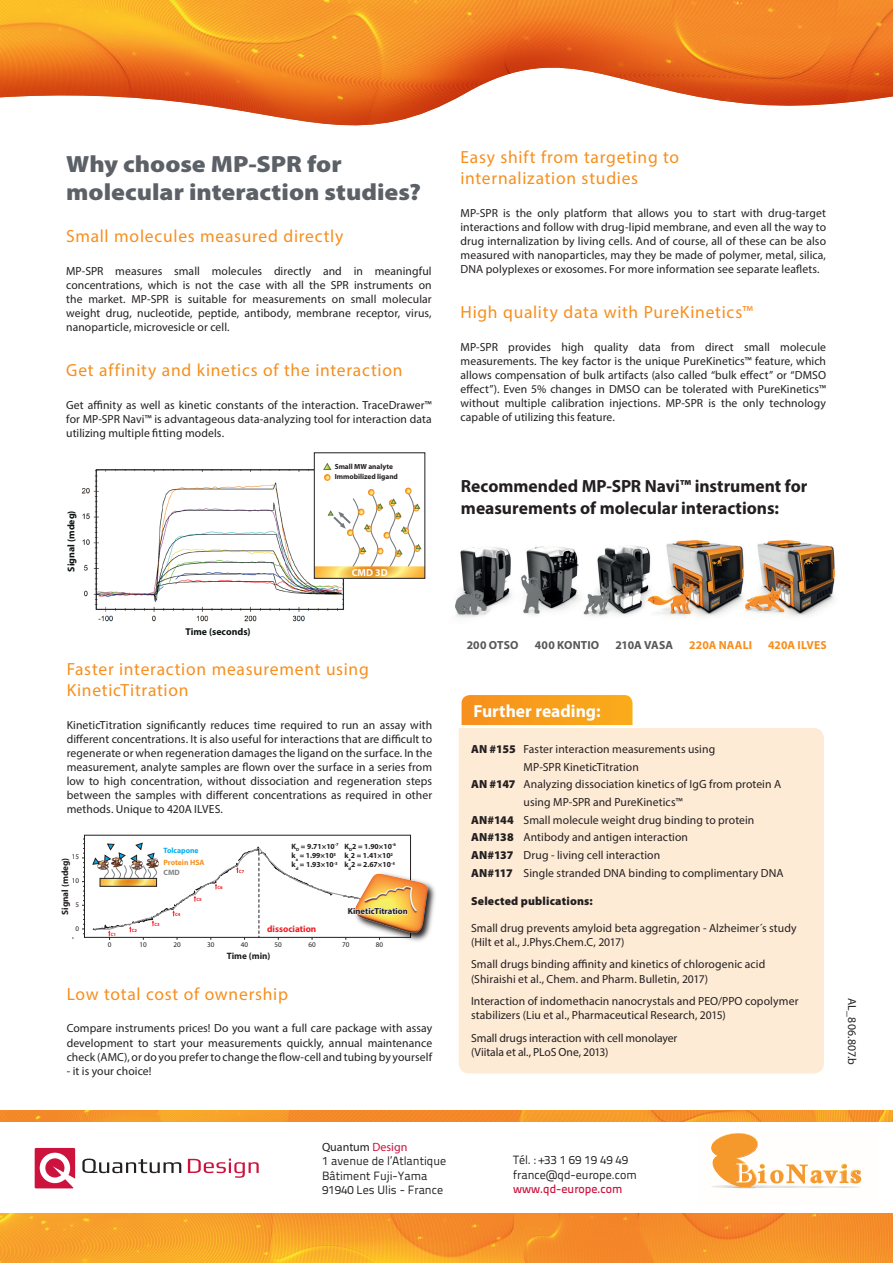
<style>
.page{position:relative;width:893px;height:1263px;background:#fff}
.page>*{position:absolute;margin:0;border:0;box-sizing:border-box;transform-origin:0 0}
.t1{font:900 23.55px/27.9px "Myriad Pro";color:#5c6167;scale:1.09 1}
.t2{font:17.7px/21.1px "Myriad Pro";letter-spacing:.04em;color:#f68f1e}
.t3{font:700 17.7px/22px "Myriad Pro";color:#231f20}
.t4{font:700 17.7px "Myriad Pro";color:#fff}
.t5{font:12px/14.4px "Titillium Text 22 L";color:#231f20}
.t6{font:500 12px "Titillium Text 22 L";color:#cd123d}
.t7{font:12px "Myriad Pro";color:#231f20}
.t8{font:11.7px/14.1px "Myriad Pro";letter-spacing:.005em;color:#231f20;text-align:justify}
.t9{font:900 11.7px "Myriad Pro";letter-spacing:.015em;color:#231f20}
.t10{font:700 11.7px "Myriad Pro";letter-spacing:.005em;color:#f68f1e}
.t11{font:700 11.7px "Myriad Pro";letter-spacing:.01em;color:#57585a}
.t12{font:700 11.7px "Myriad Pro";letter-spacing:-.015em;color:#57585a}
.t13{font:700 10.2px "Myriad";color:#fff}
.t14{font:700 9.9px "Myriad Pro";color:#0f1313}
.t15{font:700 9.75px "Myriad Pro";color:#0f1313}
.t16{font:700 9.3px "Myriad Pro";color:#ee1d23}
.t17{font:700 9.3px "Myriad Pro";color:#231f20}
.t18{font:700 9.15px "Myriad Pro";color:#231f20}
.t19{font:700 8.7px "Myriad Pro";letter-spacing:-.005em;color:#231f20}
.t20{font:700 7.65px/9.3px "Myriad Pro";color:#231f20}
.t21{font:700 7.65px "Myriad Pro";color:#f68f1e}
.t22{font:700 7.65px "Myriad Pro";color:#00aeef}
.t23{font:700 7.65px "Myriad Pro";color:#808285}
.t24{font:700 7.35px "Myriad";letter-spacing:-.005em;color:#231f20}
.t25{font:7.2px "Myriad Pro";color:#231f20}
.t26{font:700 4.65px "Myriad Pro";color:#ee1d23}
.s1{font-weight:900}
.s2{color:#cd123d}
</style>
<div class="page">
<img style="left:0;top:1111px;width:893px;height:152px">
<div style="left:0;top:1122px;width:893px;height:91px;background:#fff"></div>
<div style="left:0;top:0;width:893px;height:182px;background:#8f5200;opacity:.75"></div>
<svg style="left:462px;top:695px;width:170px;height:29px;background:#f89e1d"></svg>
<img style="left:81px;top:464px;width:261px;height:158px">
<div style="left:96px;top:470px;width:248px;height:140px;border:1px solid #231f20"></div>
<div style="left:314px;top:453px;width:111px;height:125px;background:#fff"></div>
<svg style="left:323px;top:463px;width:8px;height:17px"></svg>
<svg style="left:316px;top:488px;width:107px;height:89px"></svg>
<div style="left:314px;top:452px;width:111px;height:127px;border:1px solid #231f20"></div>
<div style="left:458px;top:724px;width:366px;height:350px;background:#feebd6"></div>
<img style="left:455px;top:540px;width:381px;height:78px">
<svg style="left:82px;top:839px;width:2px;height:95px"></svg>
<img style="left:408px;top:859px;width:27px;height:82px">
<svg style="left:92px;top:843px;width:316px;height:97px"></svg>
<svg style="left:35px;top:1148px;width:40px;height:40px"></svg>
<svg style="left:82px;top:1158px;width:177px;height:20px"></svg>
<svg style="left:711px;top:1133px;width:151px;height:56px"></svg>
<h1 class="t1" style="left:66px;top:150px;width:327px">Why choose MP-SPR for molecular interaction studies?</h1>
<h2 class="t2" style="left:66px;top:226px;width:279px">Small molecules measured directly</h2>
<p class="t8" style="left:66px;top:264px;width:367px">MP-SPR measures small molecules directly and in meaningful concentrations, which is not the case with all the SPR instruments on the market. MP-SPR is suitable for measurements on small molecular weight drug, nucleotide, peptide, antibody, membrane receptor, virus, nanoparticle, microvesicle or cell.</p>
<h2 class="t2" style="left:66px;top:359px;width:338px">Get affinity and kinetics of the interaction</h2>
<p class="t8" style="left:66px;top:397px;width:367px">Get affinity as well as kinetic constants of the interaction. TraceDrawer™ for MP-SPR Navi™ is advantageous data-analyzing tool for interaction data utilizing multiple fitting models.</p>
<p class="t24" style="left:335px;top:462px;width:60px">Small MW analyte</p>
<p class="t15" style="left:65px;top:572px;width:63px;rotate:-90deg">Signal (mdeg)</p>
<p class="t14" style="left:185px;top:625px;width:67px">Time (seconds)</p>
<p class="t24" style="left:335px;top:473px;width:65px">Immobilized ligand</p>
<p class="t13" style="left:352px;top:567px;width:38px">CMD 3D</p>
<h2 class="t2" style="left:67px;top:658px;width:304px">Faster interaction measurement using<br>KineticTitration</h2>
<p class="t8" style="left:67px;top:717px;width:367px">KineticTitration significantly reduces time required to run an assay with different concentrations. It is also useful for interactions that are difficult to regenerate or when regeneration damages the ligand on the surface. In the measurement, analyte samples are flown over the surface in a series from low to high concentration, without dissociation and regeneration steps between the samples with different concentrations as required in other methods. Unique to 420A ILVES.</p>
<p class="t25" style="left:72px;top:853px;width:9px">15</p>
<p class="t25" style="left:72px;top:876px;width:9px">10</p>
<p class="t25" style="left:75px;top:900px;width:5px">5</p>
<p class="t25" style="left:75px;top:924px;width:5px">0</p>
<p class="t18" style="left:59px;top:915px;width:59px;rotate:-90deg">Signal (mdeg)</p>
<p class="t26" style="left:111px;top:931px;width:7px">C1</p>
<p class="t25" style="left:108px;top:941px;width:5px">0</p>
<p class="t26" style="left:132px;top:927px;width:7px">C2</p>
<p class="t22" style="left:163px;top:845px;width:37px">Tolcapone</p>
<p class="t21" style="left:163px;top:858px;width:43px">Protein HSA</p>
<p class="t23" style="left:163px;top:868px;width:18px">CMD</p>
<p class="t26" style="left:154px;top:921px;width:7px">C3</p>
<p class="t26" style="left:175px;top:911px;width:7px">C4</p>
<p class="t26" style="left:196px;top:897px;width:7px">C5</p>
<p class="t26" style="left:218px;top:884px;width:7px">C6</p>
<p class="t26" style="left:239px;top:868px;width:7px">C7</p>
<p class="t20" style="left:292px;top:841px;width:49px">K<sub>D</sub> = 9.71×10<sup>-7 </sup>k<sub>a</sub> = 1.99×10<sup>3 </sup>k<sub>d</sub> = 1.93×10<sup>-3</sup></p>
<p class="t20" style="left:344px;top:841px;width:53px">K<sub>D</sub>2 = 1.90×10<sup>-6 </sup>k<sub>a</sub>2 = 1.41×10<sup>2 </sup>k<sub>d</sub>2 = 2.67×10<sup>-4</sup></p>
<p class="t19" style="left:348px;top:905px;width:62px">KineticTitration</p>
<p class="t16" style="left:267px;top:923px;width:51px">dissociation</p>
<p class="t25" style="left:140px;top:941px;width:9px">10</p>
<p class="t25" style="left:173px;top:941px;width:9px">20</p>
<p class="t25" style="left:207px;top:941px;width:9px">30</p>
<p class="t25" style="left:241px;top:941px;width:9px">40</p>
<p class="t25" style="left:275px;top:941px;width:9px">50</p>
<p class="t25" style="left:308px;top:941px;width:9px">60</p>
<p class="t25" style="left:342px;top:941px;width:9px">70</p>
<p class="t25" style="left:376px;top:941px;width:9px">80</p>
<p class="t17" style="left:227px;top:950px;width:45px">Time (min)</p>
<h2 class="t2" style="left:67px;top:983px;width:223px">Low total cost of ownership</h2>
<p class="t8" style="left:67px;top:1021px;width:367px">Compare instruments prices! Do you want a full care package with assay development to start your measurements quickly, annual maintenance check (AMC), or do you prefer to change the flow-cell and tubing by yourself</p>
<p class="t8" style="left:67px;top:1064px;width:86px">- it is your choice!</p>
<h2 class="t2" style="left:460px;top:146px;width:220px">Easy shift from targeting to internalization studies</h2>
<p class="t8" style="left:460px;top:206px;width:367px">MP-SPR is the only platform that allows you to start with drug-target interactions and follow with drug-lipid membrane, and even all the way to drug internalization by living cells. And of course, all of these can be also measured with nanoparticles, may they be made of polymer, metal, silica, DNA polyplexes or exosomes. For more information see separate leaflets.</p>
<h2 class="t2" style="left:460px;top:301px;width:294px">High quality data with PureKinetics™</h2>
<p class="t8" style="left:460px;top:339px;width:367px">MP-SPR provides high quality data from direct small molecule measurements. The key factor is the unique PureKinetics™ feature, which allows compensation of bulk artifacts (also called “bulk effect” or “DMSO effect”). Even 5% changes in DMSO can be tolerated with PureKinetics™ without multiple calibration injections. MP-SPR is the only technology capable of utilizing this feature.</p>
<h2 class="t3" style="left:461px;top:474px;width:348px">Recommended MP-SPR Navi™ instrument for measurements of molecular interactions:</h2>
<p class="t11" style="left:467px;top:637px;width:53px">200 OTSO</p>
<p class="t11" style="left:535px;top:637px;width:66px">400 KONTIO</p>
<p class="t12" style="left:615px;top:637px;width:59px">210A VASA</p>
<p class="t10" style="left:689px;top:637px;width:64px">220A NAALI</p>
<p class="t10" style="left:768px;top:637px;width:60px">420A ILVES</p>
<h2 class="t4" style="left:473px;top:699px;width:129px">Further reading:</h2>
<p class="t8" style="left:471px;top:742px;width:246px"><span class="s1">AN #155</span> Faster interaction measurements using</p>
<p class="t8" style="left:524px;top:759px;width:117px">MP-SPR KineticTitration</p>
<p class="t8" style="left:471px;top:777px;width:312px"><span class="s1">AN #147</span> Analyzing dissociation kinetics of IgG from protein A</p>
<p class="t8" style="left:524px;top:795px;width:160px">using MP-SPR and PureKinetics™</p>
<p class="t8" style="left:471px;top:812px;width:285px"><span class="s1">AN#144</span> Small molecule weight drug binding to protein</p>
<p class="t8" style="left:471px;top:830px;width:218px"><span class="s1">AN#138</span> Antibody and antigen interaction</p>
<p class="t8" style="left:471px;top:848px;width:191px"><span class="s1">AN#137</span> Drug - living cell interaction</p>
<p class="t8" style="left:471px;top:865px;width:314px"><span class="s1">AN#117</span> Single stranded DNA binding to complimentary DNA</p>
<p class="t9" style="left:471px;top:895px;width:123px">Selected publications:</p>
<p class="t8" style="left:471px;top:921px;width:327px">Small drug prevents amyloid beta aggregation - Alzheimer´s study (Hilt et al., J.Phys.Chem.C, 2017)</p>
<p class="t8" style="left:471px;top:957px;width:296px">Small drugs binding affinity and kinetics of chlorogenic acid (Shiraishi et al., Chem. and Pharm. Bulletin, 2017)</p>
<p class="t8" style="left:471px;top:994px;width:329px">Interaction of indomethacin nanocrystals and PEO/PPO copolymer stabilizers (Liu et al., Pharmaceutical Research, 2015)</p>
<p class="t8" style="left:471px;top:1030px;width:208px">Small drugs interaction with cell monolayer (Viitala et al., PLoS One, 2013)</p>
<p class="t8" style="left:859px;top:998px;width:69px;rotate:90deg">AL_806.807.b</p>
<p class="t7" style="left:322px;top:1139px;width:87px">Quantum <span class="s2">Design</span></p>
<p class="t5" style="left:322px;top:1153px;width:126px">1 avenue de l’Atlantique<br>Bâtiment Fuji-Yama<br>91940 Les Ulis - France</p>
<p class="t5" style="left:513px;top:1152px;width:125px">Tél. : +33 1 69 19 49 49 france@qd-europe.com</p>
<p class="t6" style="left:513px;top:1180px;width:111px">www.qd-europe.com</p>
</div>
